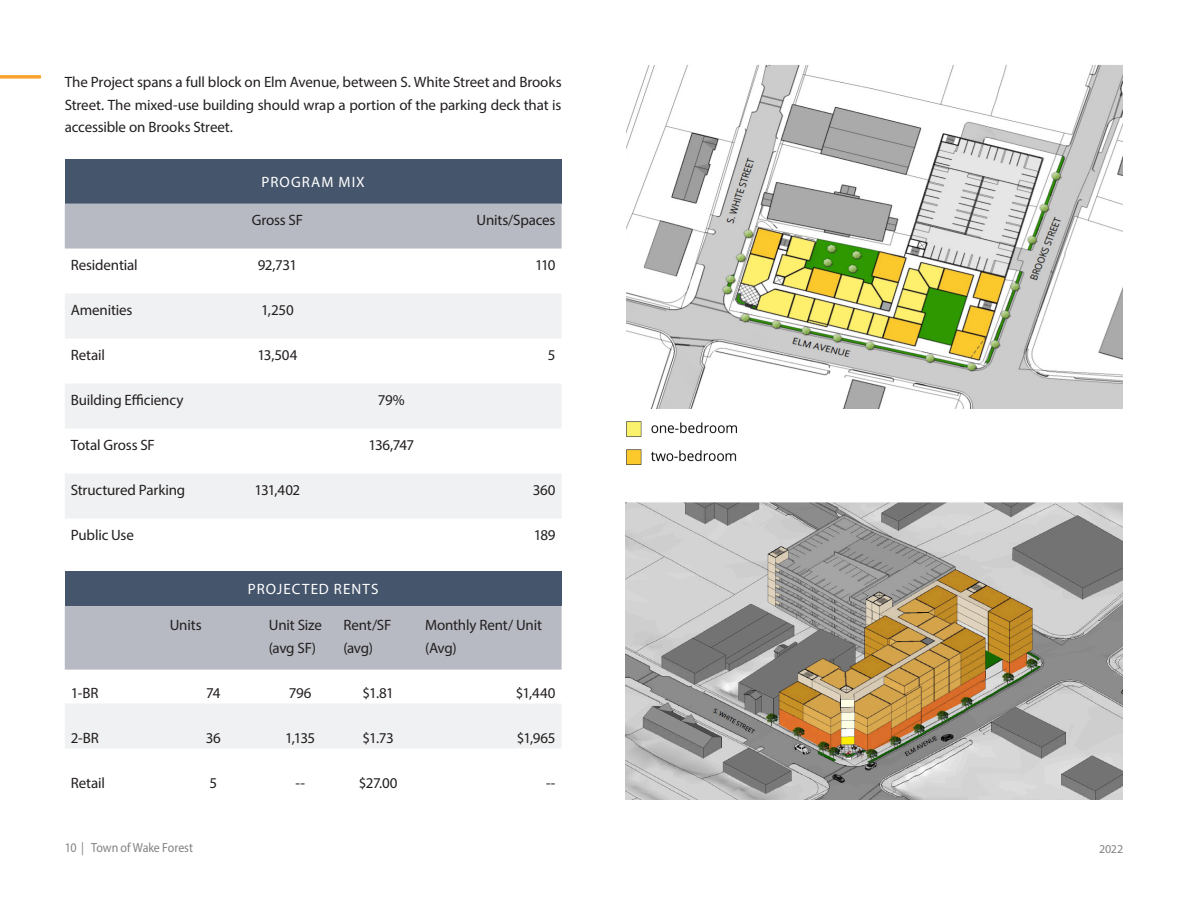
<style>
.page{position:relative;width:1188px;height:918px;background:#fff}
.page>*{position:absolute;margin:0;border:0;box-sizing:border-box;transform-origin:0 0}
.Table_Text{font:15px/22.5px "Myriad Pro";letter-spacing:-.01em;color:#231f20}
.Table_Header{font:15px "Myriad Pro";letter-spacing:.075em;color:#fff}
.t1{font:13.2px "Myriad Pro";letter-spacing:-.005em;color:#808285;scale:.91 1}
.t2{font:12px "Myriad Pro";color:#808285}
</style>
<div class="page">
<hr style="left:0;top:75px;width:41px;height:3px;background:#f9a22d">
<div style="left:65px;top:159px;width:497px;height:45px;background:#45556c"></div>
<div style="left:65px;top:204px;width:497px;height:45px;background:#b7bac3"></div>
<svg style="left:65px;top:294px;width:496px;height:224px;fill:#f0f1f2"></svg>
<div style="left:65px;top:572px;width:497px;height:34px;background:#45556c"></div>
<div style="left:65px;top:606px;width:497px;height:64px;background:#b7bac3"></div>
<div style="left:65px;top:704px;width:496px;height:44px;background:#f0f1f2"></div>
<img style="left:626px;top:65px;width:497px;height:344px">
<img style="left:626px;top:422px;width:111px;height:42px">
<img style="left:626px;top:502px;width:497px;height:298px">
<p class="Table_Text" style="left:65px;top:71px;width:498px;text-align:justify">The Project spans a full block on Elm Avenue, between S. White Street and Brooks Street. The mixed-use building should wrap a portion of the parking deck that is accessible on Brooks Street.</p>
<p class="Table_Header" style="left:262px;top:173px;width:105px">PROGRAM MIX</p>
<p class="Table_Text" style="left:252px;top:208px;width:53px">Gross SF</p>
<p class="Table_Text" style="left:477px;top:208px;width:80px">Units/Spaces</p>
<p class="Table_Text" style="left:71px;top:253px;width:68px">Residential</p>
<p class="Table_Text" style="left:258px;top:253px;width:41px">92,731</p>
<p class="Table_Text" style="left:535px;top:253px;width:22px">110</p>
<p class="Table_Text" style="left:71px;top:298px;width:63px">Amenities</p>
<p class="Table_Text" style="left:261px;top:298px;width:34px">1,250</p>
<p class="Table_Text" style="left:71px;top:343px;width:36px">Retail</p>
<p class="Table_Text" style="left:257px;top:343px;width:41px">13,504</p>
<p class="Table_Text" style="left:548px;top:343px;width:9px">5</p>
<p class="Table_Text" style="left:71px;top:388px;width:114px">Building Efficiency</p>
<p class="Table_Text" style="left:378px;top:388px;width:28px">79%</p>
<p class="Table_Text" style="left:71px;top:433px;width:86px">Total Gross SF</p>
<p class="Table_Text" style="left:369px;top:433px;width:47px">136,747</p>
<p class="Table_Text" style="left:71px;top:478px;width:116px">Structured Parking</p>
<p class="Table_Text" style="left:255px;top:478px;width:47px">131,402</p>
<p class="Table_Text" style="left:533px;top:478px;width:24px">360</p>
<p class="Table_Text" style="left:71px;top:523px;width:65px">Public Use</p>
<p class="Table_Text" style="left:534px;top:523px;width:23px">189</p>
<p class="Table_Header" style="left:248px;top:580px;width:132px">PROJECTED RENTS</p>
<p class="Table_Text" style="left:170px;top:613px;width:33px">Units</p>
<p class="Table_Text" style="left:269px;top:613px;width:55px">Unit Size (avg SF)</p>
<p class="Table_Text" style="left:344px;top:613px;width:49px">Rent/SF (avg)</p>
<p class="Table_Text" style="left:425px;top:613px;width:119px">Monthly Rent/ Unit (Avg)</p>
<p class="Table_Text" style="left:71px;top:681px;width:29px">1-BR</p>
<p class="Table_Text" style="left:206px;top:681px;width:16px">74</p>
<p class="Table_Text" style="left:289px;top:681px;width:24px">796</p>
<p class="Table_Text" style="left:363px;top:681px;width:33px">$1.81</p>
<p class="Table_Text" style="left:516px;top:681px;width:41px">$1,440</p>
<p class="Table_Text" style="left:71px;top:726px;width:30px">2-BR</p>
<p class="Table_Text" style="left:206px;top:726px;width:17px">36</p>
<p class="Table_Text" style="left:285px;top:726px;width:32px">1,135</p>
<p class="Table_Text" style="left:363px;top:726px;width:33px">$1.73</p>
<p class="Table_Text" style="left:517px;top:726px;width:40px">$1,965</p>
<p class="Table_Text" style="left:71px;top:771px;width:36px">Retail</p>
<p class="Table_Text" style="left:210px;top:771px;width:9px">5</p>
<p class="Table_Text" style="left:295px;top:771px;width:11px">--</p>
<p class="Table_Text" style="left:359px;top:771px;width:40px">$27.00</p>
<p class="Table_Text" style="left:546px;top:771px;width:11px">--</p>
<p class="t1" style="left:65px;top:840px;width:142px">10 | Town of Wake Forest</p>
<p class="t2" style="left:1099px;top:842px;width:26px">2022</p>
</div>
